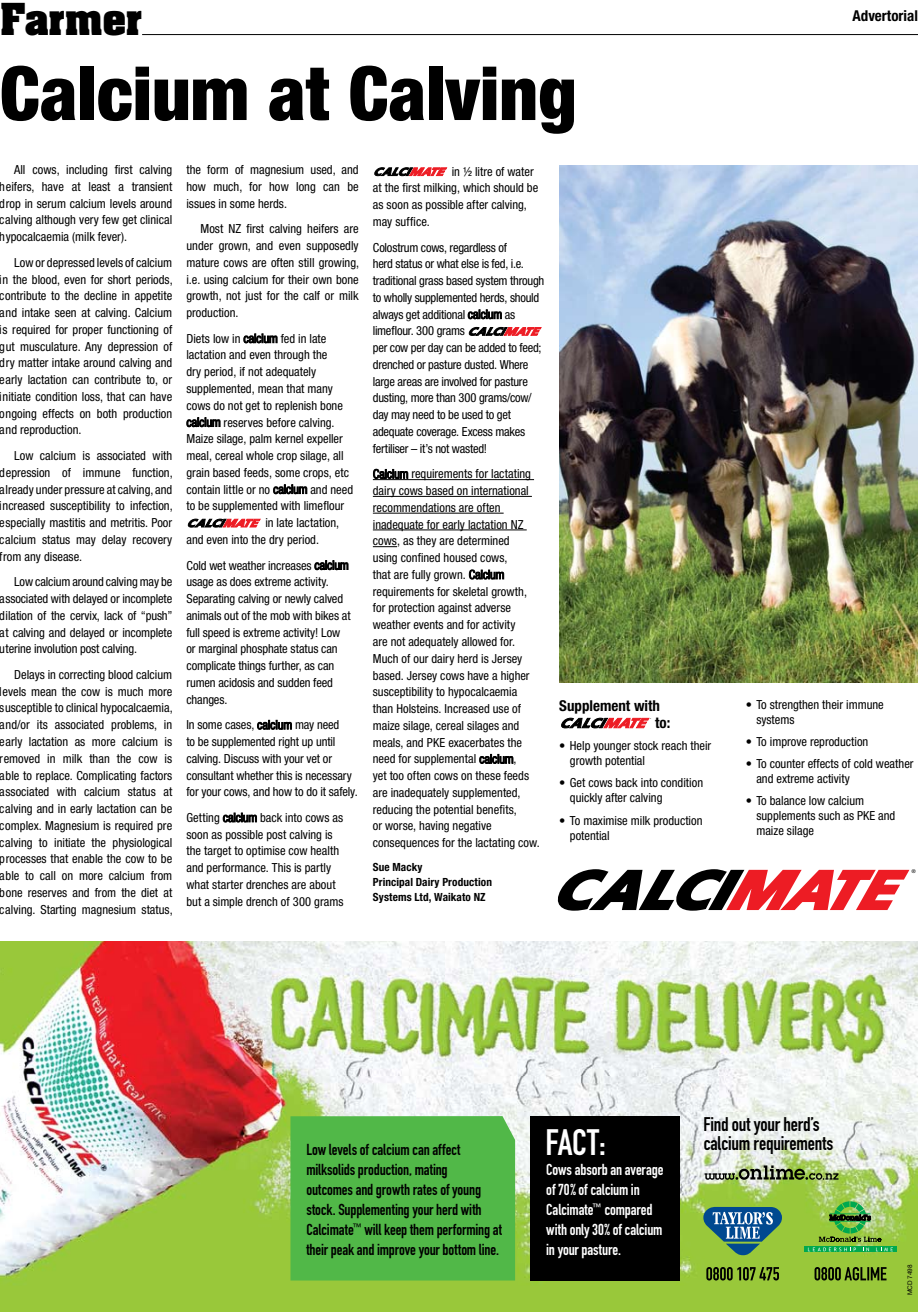
<style>
.page{position:relative;width:918px;height:1312px;background:#fff}
.page>*{position:absolute;margin:0;border:0;box-sizing:border-box;transform-origin:0 0}
.t1{font:900 condensed 74.62px "Helvetica Neue LT Pro";color:#000}
.t2{font:700 37.5px "Aachen";color:#000}
.t3{font:36.25px "DIN Engschrift";color:#fff}
.t4{font:19.5px/18.6px "DIN Engschrift";letter-spacing:-.015em;color:#000}
.t5{font:15.75px/20px "DIN Engschrift";letter-spacing:-.005em;color:#000}
.t6{font:15.75px/20px "DIN Engschrift";letter-spacing:-.005em;color:#fff}
.t7{font:700 condensed 15px "Helvetica Neue LT Pro";color:#000}
.t8{font:condensed 12.5px/16.8px "Helvetica Neue LT Pro";color:#000}
.t9{font:condensed 12.5px/16.8px "Helvetica Neue LT Pro";letter-spacing:-.02em;color:#000}
.t10{font:700 condensed 11.25px/15px "Helvetica Neue LT Pro";letter-spacing:.01em;color:#000}
.t11{font:6.5px "Helvetica Neue LT Pro";color:#000}
.t12{font:5.12px "Helvetica";color:#000}
.t13{font:1.25px "Helvetica";color:#000}
</style>
<div class="page">
<hr style="left:142px;top:34px;width:776px;height:1px;background:#000">
<svg style="left:244px;top:333px;width:33px;height:10px"></svg>
<svg style="left:187px;top:417px;width:33px;height:10px"></svg>
<svg style="left:273px;top:484px;width:34px;height:10px"></svg>
<svg style="left:187px;top:518px;width:74px;height:9px"></svg>
<svg style="left:314px;top:560px;width:34px;height:10px"></svg>
<svg style="left:257px;top:720px;width:35px;height:9px"></svg>
<svg style="left:223px;top:812px;width:34px;height:10px"></svg>
<hr style="left:373px;top:479px;width:161px;height:1px;background:#000">
<hr style="left:373px;top:496px;width:159px;height:1px;background:#000">
<hr style="left:373px;top:512px;width:130px;height:1px;background:#000">
<hr style="left:373px;top:529px;width:154px;height:1px;background:#000">
<svg style="left:373px;top:546px;width:24px;height:1px"></svg>
<svg style="left:374px;top:167px;width:73px;height:9px"></svg>
<svg style="left:468px;top:309px;width:34px;height:10px"></svg>
<svg style="left:468px;top:327px;width:74px;height:9px"></svg>
<svg style="left:373px;top:469px;width:35px;height:9px"></svg>
<svg style="left:469px;top:569px;width:35px;height:10px"></svg>
<svg style="left:479px;top:754px;width:34px;height:9px"></svg>
<svg style="left:561px;top:717px;width:89px;height:11px"></svg>
<img style="left:559px;top:165px;width:359px;height:517px">
<svg style="left:557px;top:869px;width:353px;height:42px"></svg>
<img style="left:0;top:941px;width:918px;height:370px">
<div style="left:290px;top:1115px;width:225px;height:165px;background:#51b848"></div>
<div style="left:530px;top:1115px;width:150px;height:165px;background:#000"></div>
<svg style="left:704px;top:1165px;width:134px;height:14px;background:#8d9b76"></svg>
<svg style="left:814px;top:1266px;width:72px;height:14px"></svg>
<svg style="left:819px;top:1200px;width:62px;height:41px;background:#75ab4e"></svg>
<div style="left:804px;top:1245px;width:93px;height:6px;background:#00a94f"></div>
<svg style="left:808px;top:1247px;width:48px;height:3px"></svg>
<svg style="left:876px;top:1247px;width:17px;height:3px"></svg>
<svg style="left:703px;top:1206px;width:79px;height:48px;background:#568c82"></svg>
<svg style="left:706px;top:1266px;width:73px;height:14px"></svg>
<h2 class="t2" style="left:0;top:-8px;width:144px">Farmer</h2>
<h1 class="t1" style="left:0;top:47px;width:578px">Calcium at Calving</h1>
<p class="t8" style="left:0;top:161px;width:174px;text-align:justify;text-indent:14px">All cows, including first calving heifers, have at least a transient drop in serum calcium levels around calving although very few get clinical hypocalcaemia (milk fever).</p>
<p class="t8" style="left:0;top:254px;width:174px;text-align:justify;text-indent:14px">Low or depressed levels of calcium in the blood, even for short periods, contribute to the decline in appetite and intake seen at calving. Calcium is required for proper functioning of gut musculature. Any depression of dry matter intake around calving and early lactation can contribute to, or initiate condition loss, that can have ongoing effects on both production and reproduction.</p>
<p class="t8" style="left:0;top:447px;width:174px;text-align:justify;text-indent:14px">Low calcium is associated with depression of immune function, already under pressure at calving, and increased susceptibility to infection, especially mastitis and metritis. Poor calcium status may delay recovery from any disease.</p>
<p class="t8" style="left:0;top:573px;width:174px;text-align:justify;text-indent:14px">Low calcium around calving may be associated with delayed or incomplete dilation of the cervix, lack of “push” at calving and delayed or incomplete uterine involution post calving.</p>
<p class="t8" style="left:0;top:666px;width:174px;text-align:justify;text-indent:14px">Delays in correcting blood calcium levels mean the cow is much more susceptible to clinical hypocalcaemia, and/or its associated problems, in early lactation as more calcium is removed in milk than the cow is able to replace. Complicating factors associated with calcium status at calving and in early lactation can be complex. Magnesium is required pre calving to initiate the physiological processes that enable the cow to be able to call on more calcium from bone reserves and from the diet at calving. Starting magnesium status,</p>
<p class="t8" style="left:186px;top:161px;width:174px;text-align:justify">the form of magnesium used, and how much, for how long can be issues in some herds.</p>
<p class="t8" style="left:186px;top:220px;width:174px;text-align:justify;text-indent:14px">Most NZ first calving heifers are under grown, and even supposedly mature cows are often still growing, i.e. using calcium for their own bone growth, not just for the calf or milk production.</p>
<p class="t8" style="left:186px;top:330px;width:141px">Diets low in calcium fed in late</p>
<p class="t8" style="left:186px;top:346px;width:142px">lactation and even through the</p>
<p class="t8" style="left:186px;top:363px;width:131px">dry period, if not adequately</p>
<p class="t8" style="left:186px;top:380px;width:148px">supplemented, mean that many</p>
<p class="t8" style="left:186px;top:397px;width:158px">cows do not get to replenish bone</p>
<p class="t8" style="left:186px;top:413px;width:150px">calcium reserves before calving.</p>
<p class="t8" style="left:186px;top:430px;width:158px">Maize silage, palm kernel expeller</p>
<p class="t8" style="left:186px;top:447px;width:159px">meal, cereal whole crop silage, all</p>
<p class="t8" style="left:186px;top:464px;width:164px">grain based feeds, some crops, etc</p>
<p class="t8" style="left:186px;top:480px;width:168px">contain little or no calcium and need</p>
<p class="t8" style="left:186px;top:497px;width:159px">to be supplemented with limeflour</p>
<p class="t8" style="left:265px;top:514px;width:75px">in late lactation,</p>
<p class="t8" style="left:186px;top:531px;width:134px">and even into the dry period.</p>
<p class="t8" style="left:186px;top:556px;width:166px">Cold wet weather increases calcium usage as does extreme activity.<br>Separating calving or newly calved animals out of the mob with bikes at full speed is extreme activity! Low or marginal phosphate status can complicate things further, as can rumen acidosis and sudden feed changes.</p>
<p class="t8" style="left:186px;top:716px;width:173px">In some cases, calcium may need<br>to be supplemented right up until calving. Discuss with your vet or consultant whether this is necessary for your cows, and how to do it safely.</p>
<p class="t8" style="left:186px;top:808px;width:158px">Getting calcium back into cows as soon as possible post calving is the target to optimise cow health and performance. This is partly what starter drenches are about but a simple drench of 300 grams</p>
<p class="t8" style="left:373px;top:163px;width:167px;text-indent:79px">in ½ litre of water at the first milking, which should be as soon as possible after calving, may suffice.</p>
<p class="t9" style="left:373px;top:239px;width:173px">Colostrum cows, regardless of<br>herd status or what else is fed, i.e. traditional grass based system through to wholly supplemented herds, should always get additional calcium as limeflour. 300 grams<br>per cow per day can be added to feed; drenched or pasture dusted. Where large areas are involved for pasture dusting, more than 300 grams/cow/ day may need to be used to get adequate coverage. Excess makes fertiliser – it’s not wasted!</p>
<p class="t8" style="left:373px;top:465px;width:168px">Calcium requirements for lactating dairy cows based on international recommendations are often inadequate for early lactation NZ cows, as they are determined<br>using confined housed cows,<br>that are fully grown. Calcium requirements for skeletal growth, for protection against adverse weather events and for activity<br>are not adequately allowed for.<br>Much of our dairy herd is Jersey based. Jersey cows have a higher susceptibility to hypocalcaemia than Holsteins. Increased use of maize silage, cereal silages and meals, and PKE exacerbates the need for supplemental calcium,<br>yet too often cows on these feeds are inadequately supplemented, reducing the potential benefits,<br>or worse, having negative consequences for the lactating cow.</p>
<p class="t10" style="left:373px;top:859px;width:121px">Sue Macky<br>Principal Dairy Production<br>Systems Ltd, Waikato NZ</p>
<p class="t7" style="left:559px;top:696px;width:102px">Supplement with</p>
<p class="t13" style="left:650px;top:717px;width:2px">®</p>
<p class="t7" style="left:655px;top:713px;width:17px">to:</p>
<p class="t8" style="left:570px;top:738px;width:143px;line-height:15px;text-indent:-11px">• Help younger stock reach their growth potential</p>
<p class="t8" style="left:570px;top:775px;width:135px;line-height:15px;text-indent:-11px">• Get cows back into condition quickly after calving</p>
<p class="t8" style="left:570px;top:812px;width:134px;line-height:15px;text-indent:-11px">• To maximise milk production potential</p>
<p class="t7" style="left:852px;top:6px;width:67px">Advertorial</p>
<p class="t8" style="left:756px;top:696px;width:129px;line-height:15px;text-indent:-11px">• To strengthen their immune systems</p>
<p class="t8" style="left:746px;top:733px;width:124px">• To improve reproduction</p>
<p class="t8" style="left:756px;top:756px;width:159px;line-height:15px;text-indent:-11px">• To counter effects of cold weather and extreme activity</p>
<p class="t8" style="left:756px;top:793px;width:141px;line-height:15px;text-indent:-11px">• To balance low calcium supplements such as PKE and maize silage</p>
<p class="t12" style="left:912px;top:867px;width:5px">®</p>
<p class="t5" style="left:306px;top:1139px;width:197px">Low levels of calcium can affect milksolids production, mating<br>outcomes and growth rates of young stock. Supplementing your herd with Calcimate<sup>™</sup> will keep them performing at their peak and improve your bottom line.</p>
<h3 class="t3" style="left:545px;top:1120px;width:62px">FACT:</h3>
<h3 class="t4" style="left:703px;top:1115px;width:131px">Find out your herd’s calcium requirements</h3>
<p class="t6" style="left:546px;top:1159px;width:119px">Cows absorb an average of 70% of calcium in<br>Calcimate<sup>™</sup> compared with only 30% of calcium in your pasture.</p>
<p class="t11" style="left:906px;top:1294px;width:32px;rotate:-90deg">MCD 7498</p>
</div>
